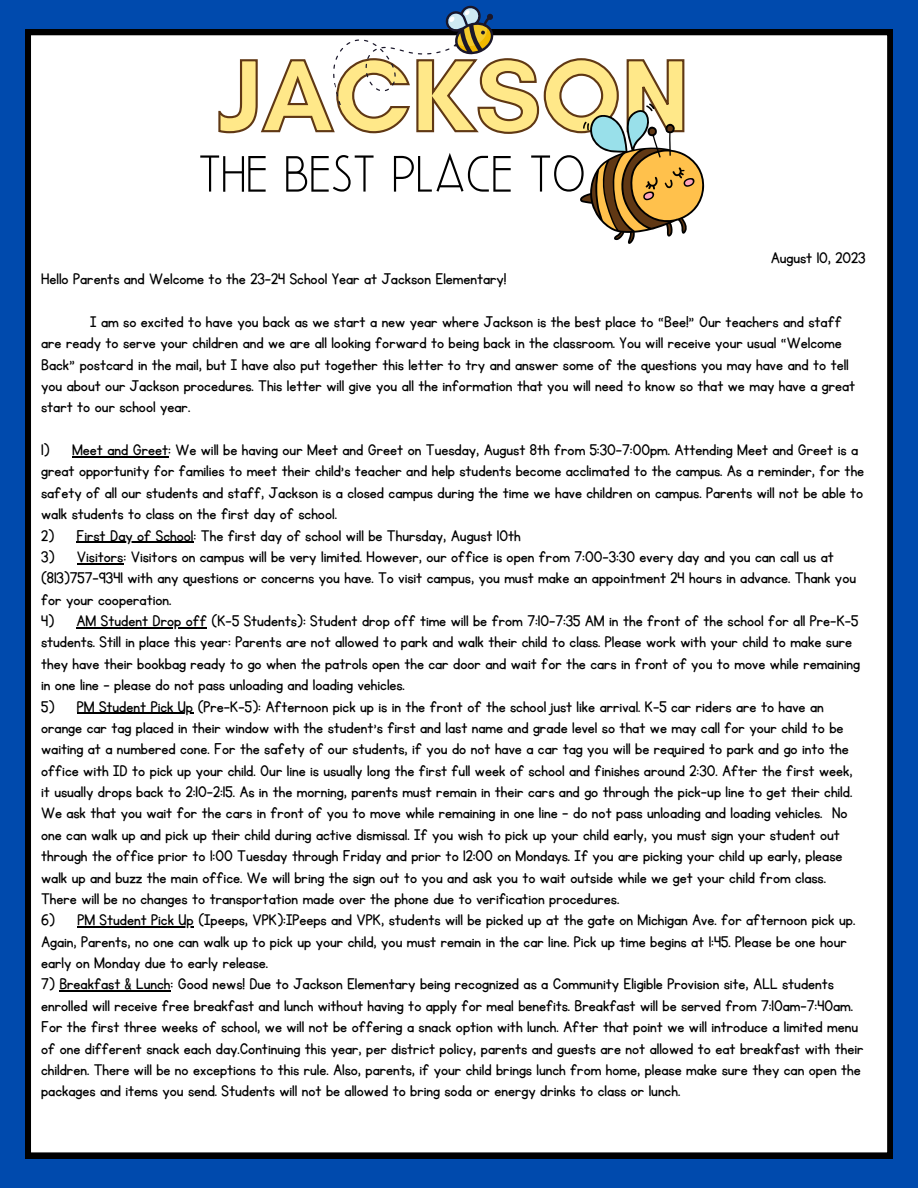
<style>
.page{position:relative;width:918px;height:1188px;background:#004aad}
.page>*{position:absolute;margin:0;border:0;box-sizing:border-box;transform-origin:0 0}
.t1{font:700 104.25px "Glacial Indifference";color:#ffe889}
.t2{font:54.3px "Beauty Salon Sans";color:#000}
.t3{font:18px/21.3px "KG Primary Penmanship";color:#000}
</style>
<div class="page">
<div style="left:25px;top:30px;width:868px;height:1128px;background:#fff"></div>
<svg style="left:217px;top:5px;width:493px;height:244px;background:#d0d3d5"></svg>
<hr style="left:72px;top:456px;width:96px;height:1px;background:#000">
<hr style="left:77px;top:542px;width:117px;height:1px;background:#000">
<hr style="left:77px;top:563px;width:46px;height:1px;background:#000">
<hr style="left:77px;top:627px;width:130px;height:1px;background:#000">
<hr style="left:77px;top:713px;width:116px;height:1px;background:#000">
<hr style="left:77px;top:926px;width:117px;height:2px;background:#000">
<hr style="left:59px;top:991px;width:112px;height:1px;background:#000">
<p class="t1" style="left:217px;top:32px;width:474px">JACKSON</p>
<p class="t2" style="left:198px;top:144px;width:389px">THE BEST PLACE TO</p>
<p class="t3" style="left:771px;top:247px;width:97px">August 10, 2023</p>
<p class="t3" style="left:41px;top:269px;width:467px">Hello Parents and Welcome to the 23-24 School Year at Jackson Elementary!</p>
<p class="t3" style="left:41px;top:311px;width:802px;text-align:right">I am so excited to have you back as we start a new year where Jackson is the best place to “Bee!” Our teachers and staff<br>are ready to serve your children and we are all looking forward to being back in the classroom. You will receive your usual “Welcome</p>
<p class="t3" style="left:41px;top:354px;width:816px">Back” postcard in the mail, but I have also put together this letter to try and answer some of the questions you may have and to tell you about our Jackson procedures. This letter will give you all the information that you will need to know so that we may have a great start to our school year.</p>
<p class="t3" style="left:41px;top:440px;width:825px">1) Meet and Greet: We will be having our Meet and Greet on Tuesday, August 8th from 5:30-7:00pm. Attending Meet and Greet is a great opportunity for families to meet their child’s teacher and help students become acclimated to the campus. As a reminder, for the safety of all our students and staff, Jackson is a closed campus during the time we have children on campus. Parents will not be able to walk students to class on the first day of school.</p>
<p class="t3" style="left:41px;top:525px;width:481px">2) First Day of School: The first day of school will be Thursday, August 10th</p>
<p class="t3" style="left:41px;top:547px;width:817px">3) Visitors: Visitors on campus will be very limited. However, our office is open from 7:00-3:30 every day and you can call us at (813)757-9341 with any questions or concerns you have. To visit campus, you must make an appointment 24 hours in advance. Thank you for your cooperation.</p>
<p class="t3" style="left:41px;top:611px;width:820px">4) AM Student Drop off (K-5 Students): Student drop off time will be from 7:10-7:35 AM in the front of the school for all Pre-K-5 students. Still in place this year: Parents are not allowed to park and walk their child to class. Please work with your child to make sure they have their bookbag ready to go when the patrols open the car door and wait for the cars in front of you to move while remaining in one line – please do not pass unloading and loading vehicles.</p>
<p class="t3" style="left:41px;top:696px;width:813px">5) PM Student Pick Up (Pre-K-5): Afternoon pick up is in the front of the school just like arrival. K-5 car riders are to have an orange car tag placed in their window with the student’s first and last name and grade level so that we may call for your child to be waiting at a numbered cone. For the safety of our students, if you do not have a car tag you will be required to park and go into the office with ID to pick up your child. Our line is usually long the first full week of school and finishes around 2:30. After the first week, it usually drops back to 2:10-2:15. As in the morning, parents must remain in their cars and go through the pick-up line to get their child.<br>We ask that you wait for the cars in front of you to move while remaining in one line – do not pass unloading and loading vehicles. No one can walk up and pick up their child during active dismissal. If you wish to pick up your child early, you must sign your student out through the office prior to 1:00 Tuesday through Friday and prior to 12:00 on Mondays. If you are picking your child up early, please walk up and buzz the main office. We will bring the sign out to you and ask you to wait outside while we get your child from class.<br>There will be no changes to transportation made over the phone due to verification procedures.</p>
<p class="t3" style="left:41px;top:910px;width:816px">6) PM Student Pick Up (Ipeeps, VPK):IPeeps and VPK, students will be picked up at the gate on Michigan Ave. for afternoon pick up.<br>Again, Parents, no one can walk up to pick up your child, you must remain in the car line. Pick up time begins at 1:45. Please be one hour early on Monday due to early release.</p>
<p class="t3" style="left:41px;top:974px;width:824px">7) Breakfast &amp; Lunch: Good news! Due to Jackson Elementary being recognized as a Community Eligible Provision site, ALL students enrolled will receive free breakfast and lunch without having to apply for meal benefits. Breakfast will be served from 7:10am-7:40am.<br>For the first three weeks of school, we will not be offering a snack option with lunch. After that point we will introduce a limited menu of one different snack each day.Continuing this year, per district policy, parents and guests are not allowed to eat breakfast with their children. There will be no exceptions to this rule. Also, parents, if your child brings lunch from home, please make sure they can open the packages and items you send. Students will not be allowed to bring soda or energy drinks to class or lunch.</p>
</div>
